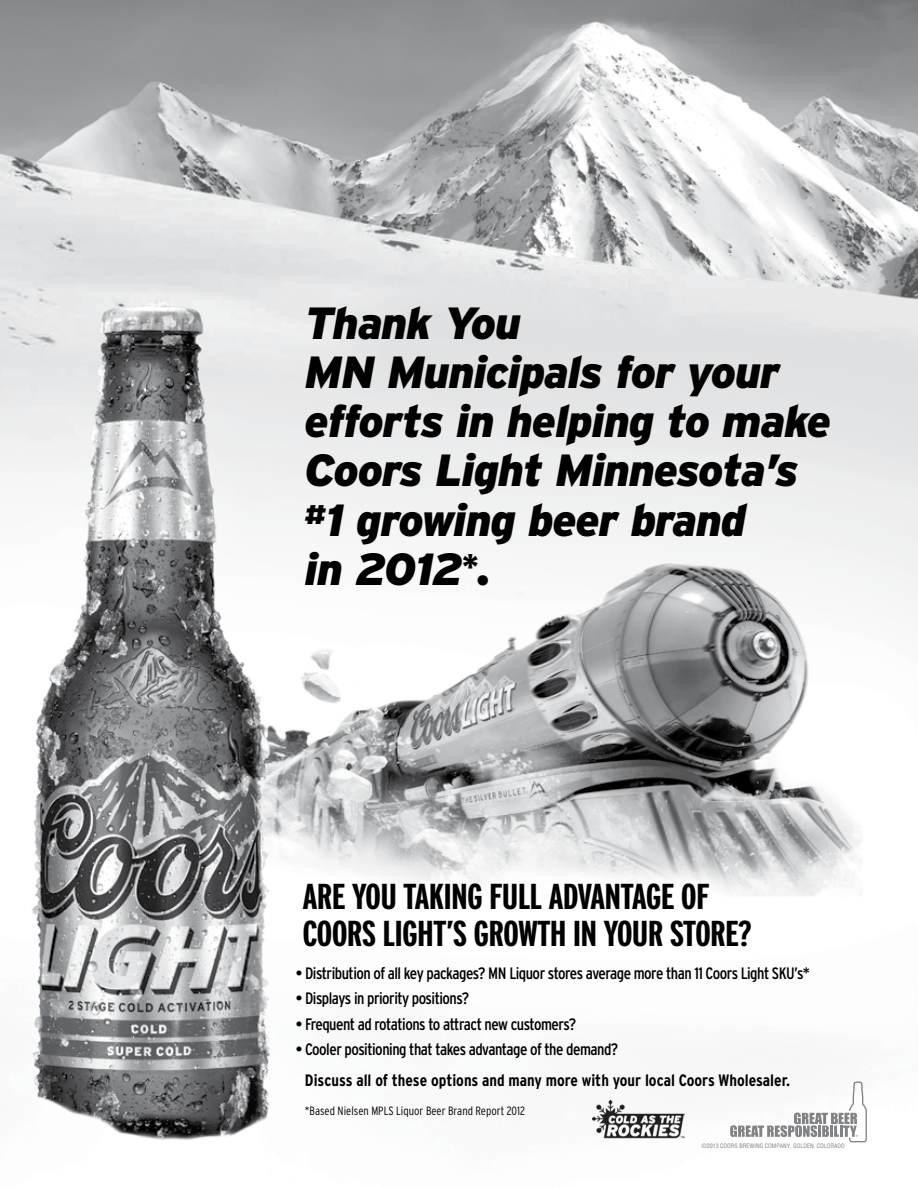
<style>
.page{position:relative;width:918px;height:1188px;background:#fff}
.page>*{position:absolute;margin:0;border:0;box-sizing:border-box;transform-origin:0 0}
.t1{font:italic 900 45px/49.3px "Interstate";letter-spacing:-.03em;color:#000}
.t2{font:700 extra-condensed 36px/37.5px "Interstate";letter-spacing:-.02em;color:#000;scale:1.15 1}
.t3{font:condensed 16.5px "Interstate";letter-spacing:-.03em;color:#000}
.t4{font:700 condensed 16.5px "Interstate";color:#000}
.t5{font:300 condensed 12px "Interstate";color:#000}
.t6{font:condensed 6px "Helvetica";color:#808285}
</style>
<div class="page">
<img style="left:1px;top:0;width:917px;height:1143px">
<svg style="left:730px;top:1081px;width:137px;height:61px"></svg>
<img style="left:593px;top:1100px;width:91px;height:40px">
<h1 class="t1" style="left:305px;top:298px;width:528px">Thank You<br>MN Municipals for your efforts in helping to make<br>Coors Light Minnesota’s <sup>#</sup>1 growing beer brand<br>in 2012<sup>*</sup>.</h1>
<h2 class="t2" style="left:302px;top:877px;width:392px">ARE YOU TAKING FULL ADVANTAGE OF<br>COORS LIGHT’S GROWTH IN YOUR STORE?</h2>
<p class="t3" style="left:296px;top:964px;width:516px">• Distribution of all key packages? MN Liquor stores average more than 11 Coors Light SKU’s*</p>
<p class="t3" style="left:296px;top:989px;width:175px">• Displays in priority positions?</p>
<p class="t3" style="left:296px;top:1015px;width:282px">• Frequent ad rotations to attract new customers?</p>
<p class="t3" style="left:296px;top:1040px;width:324px">• Cooler positioning that takes advantage of the demand?</p>
<p class="t4" style="left:305px;top:1071px;width:487px">Discuss all of these options and many more with your local Coors Wholesaler.</p>
<p class="t5" style="left:305px;top:1104px;width:222px">*Based Nielsen MPLS Liquor Beer Brand Report 2012</p>
<p class="t6" style="left:702px;top:1142px;width:144px">©2013 COORS BREWING COMPANY, GOLDEN, COLORADO</p>
</div>
